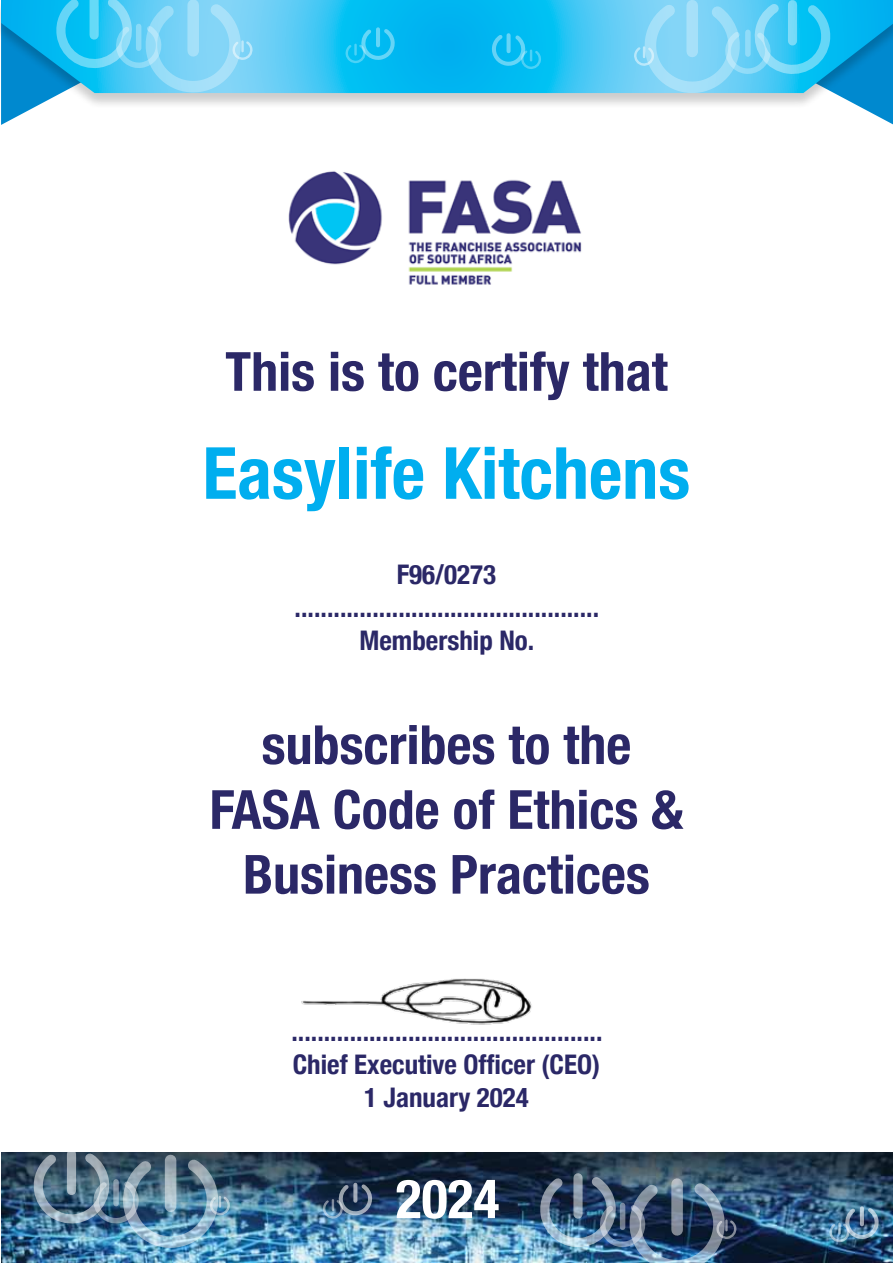
<style>
.page{position:relative;width:893px;height:1263px;background:#fff}
.page>*{position:absolute;margin:0;border:0;box-sizing:border-box;transform-origin:0 0}
.t1{font:700 condensed 72px "Helvetica Neue";color:#00aeef}
.t2{font:700 condensed 54px/64.8px "Helvetica Neue";color:#2b2867;text-align:center}
.t3{font:700 condensed 54px "Helvetica Neue";color:#fff}
.t4{font:700 condensed 27px/33px "Helvetica Neue";color:#2b2867;text-align:center}
</style>
<div class="page">
<img style="left:288px;top:171px;width:294px;height:114px">
<img style="left:301px;top:978px;width:231px;height:47px">
<div style="left:0;top:0;width:893px;height:110px;background:#000;opacity:.2"></div>
<svg style="left:253px;top:0;width:381px;height:93px;background:#27c1f3"></svg>
<svg style="left:345px;top:25px;width:50px;height:38px;background:#19c3f3"></svg>
<svg style="left:1px;top:0;width:252px;height:125px"></svg>
<svg style="left:491px;top:31px;width:50px;height:38px;background:#19c1f2"></svg>
<svg style="left:634px;top:0;width:259px;height:124px"></svg>
<img style="left:1px;top:1152px;width:892px;height:110px">
<svg style="left:323px;top:1181px;width:50px;height:38px;background:#3e5773"></svg>
<img style="left:33px;top:1152px;width:197px;height:96px">
<img style="left:829px;top:1204px;width:50px;height:38px">
<img style="left:540px;top:1169px;width:197px;height:94px">
<h2 class="t2" style="left:225px;top:335px;width:444px">This is to certify that</h2>
<h1 class="t1" style="left:203px;top:413px;width:489px">Easylife Kitchens</h1>
<p class="t4" style="left:295px;top:556px;width:306px">F96/0273 ...............................................<br>Membership No.</p>
<h2 class="t2" style="left:210px;top:709px;width:475px">subscribes to the<br>FASA Code of Ethics &amp;<br>Business Practices</h2>
<p class="t4" style="left:291px;top:1013px;width:313px">................................................<br>Chief Executive Officer (CEO)<br>1 January 2024</p>
<h2 class="t3" style="left:396px;top:1154px;width:105px">2024</h2>
</div>
